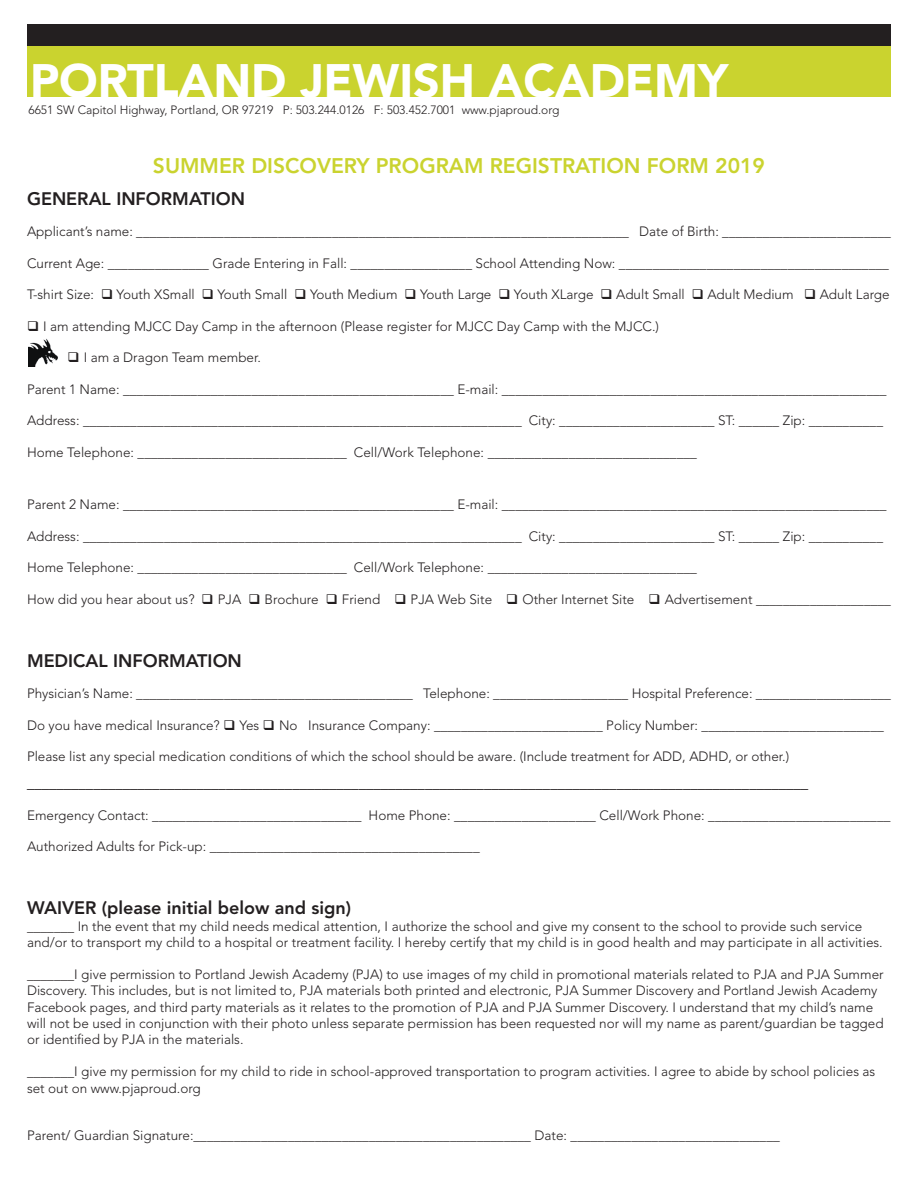
<style>
.page{position:relative;width:918px;height:1188px;background:#fff}
.page>*{position:absolute;margin:0;border:0;box-sizing:border-box;transform-origin:0 0}
.t1{font:900 46.5px "Avenir LT Std";color:#fff}
.t2{font:800 21px "Avenir LT Std";color:#cad32f}
.t3{font:800 18px "Avenir LT Std";color:#231f20}
.t4{font:300 13.5px/16.2px "Avenir LT Std";color:#231f20}
.t5{font:13.5px "Tahoma";color:#231f20}
.t6{font:300 12px "Avenir LT Std";color:#231f20}
</style>
<div class="page">
<div style="left:27px;top:45px;width:864px;height:52px;background:#cad32f"></div>
<div style="left:27px;top:24px;width:864px;height:21px;background:#231f20"></div>
<img style="left:28px;top:338px;width:30px;height:28px">
<h1 class="t1" style="left:30px;top:52px;width:700px">PORTLAND JEWISH ACADEMY</h1>
<p class="t6" style="left:28px;top:103px;width:533px">6651 SW Capitol Highway, Portland, OR 97219 P: 503.244.0126 F: 503.452.7001 www.pjaproud.org</p>
<h2 class="t2" style="left:153px;top:154px;width:614px">SUMMER DISCOVERY PROGRAM REGISTRATION FORM 2019</h2>
<h3 class="t3" style="left:27px;top:188px;width:219px">GENERAL INFORMATION</h3>
<p class="t4" style="left:27px;top:224px;width:866px">Applicant’s name: _________________________________________________________________________ Date of Birth: _________________________</p>
<p class="t4" style="left:27px;top:255px;width:863px">Current Age: _______________ Grade Entering in Fall: __________________ School Attending Now: ________________________________________</p>
<p class="t4" style="left:27px;top:287px;width:864px">T-shirt Size: ❑ Youth XSmall ❑ Youth Small ❑ Youth Medium ❑ Youth Large ❑ Youth XLarge ❑ Adult Small ❑ Adult Medium ❑ Adult Large</p>
<p class="t4" style="left:27px;top:318px;width:634px">❑ I am attending MJCC Day Camp in the afternoon (Please register for MJCC Day Camp with the MJCC.)</p>
<p class="t4" style="left:68px;top:350px;width:195px">❑ I am a Dragon Team member.</p>
<p class="t4" style="left:27px;top:381px;width:861px">Parent 1 Name: _________________________________________________ E-mail: _________________________________________________________</p>
<p class="t4" style="left:27px;top:413px;width:858px">Address: _________________________________________________________________ City: _______________________ ST: ______ Zip: ___________</p>
<p class="t4" style="left:27px;top:444px;width:671px">Home Telephone: _______________________________ Cell/Work Telephone: _______________________________</p>
<p class="t4" style="left:27px;top:497px;width:861px">Parent 2 Name: _________________________________________________ E-mail: _________________________________________________________</p>
<p class="t4" style="left:27px;top:528px;width:858px">Address: _________________________________________________________________ City: _______________________ ST: ______ Zip: ___________</p>
<p class="t4" style="left:27px;top:560px;width:671px">Home Telephone: _______________________________ Cell/Work Telephone: _______________________________</p>
<p class="t4" style="left:27px;top:591px;width:866px">How did you hear about us? ❑ PJA ❑ Brochure ❑ Friend ❑ PJA Web Site ❑ Other Internet Site ❑ Advertisement ____________________</p>
<h3 class="t3" style="left:27px;top:650px;width:216px">MEDICAL INFORMATION</h3>
<p class="t4" style="left:27px;top:686px;width:865px">Physician’s Name: _________________________________________ Telephone: ____________________ Hospital Preference: ____________________</p>
<p class="t4" style="left:27px;top:717px;width:858px">Do you have medical Insurance? ❑ Yes ❑ No Insurance Company: _________________________ Policy Number: ___________________________</p>
<p class="t4" style="left:27px;top:749px;width:764px">Please list any special medication conditions of which the school should be aware. (Include treatment for ADD, ADHD, or other.)</p>
<p class="t5" style="left:27px;top:774px;width:783px">__________________________________________________________________________________________________________</p>
<p class="t4" style="left:27px;top:807px;width:865px">Emergency Contact: _______________________________ Home Phone: _____________________ Cell/Work Phone: ___________________________</p>
<p class="t4" style="left:27px;top:839px;width:454px">Authorized Adults for Pick-up: ________________________________________</p>
<h3 class="t3" style="left:27px;top:897px;width:326px">WAIVER (please initial below and sign)</h3>
<p class="t4" style="left:27px;top:918px;width:857px">_______ In the event that my child needs medical attention, I authorize the school and give my consent to the school to provide such service and/or to transport my child to a hospital or treatment facility. I hereby certify that my child is in good health and may participate in all activities.</p>
<p class="t4" style="left:27px;top:966px;width:858px">_______I give permission to Portland Jewish Academy (PJA) to use images of my child in promotional materials related to PJA and PJA Summer Discovery. This includes, but is not limited to, PJA materials both printed and electronic, PJA Summer Discovery and Portland Jewish Academy Facebook pages, and third party materials as it relates to the promotion of PJA and PJA Summer Discovery. I understand that my child’s name will not be used in conjunction with their photo unless separate permission has been requested nor will my name as parent/guardian be tagged or identified by PJA in the materials.</p>
<p class="t4" style="left:27px;top:1064px;width:850px">_______I give my permission for my child to ride in school-approved transportation to program activities. I agree to abide by school policies as set out on www.pjaproud.org</p>
<p class="t4" style="left:27px;top:1128px;width:754px">Parent/ Guardian Signature:__________________________________________________ Date: _______________________________</p>
</div>
